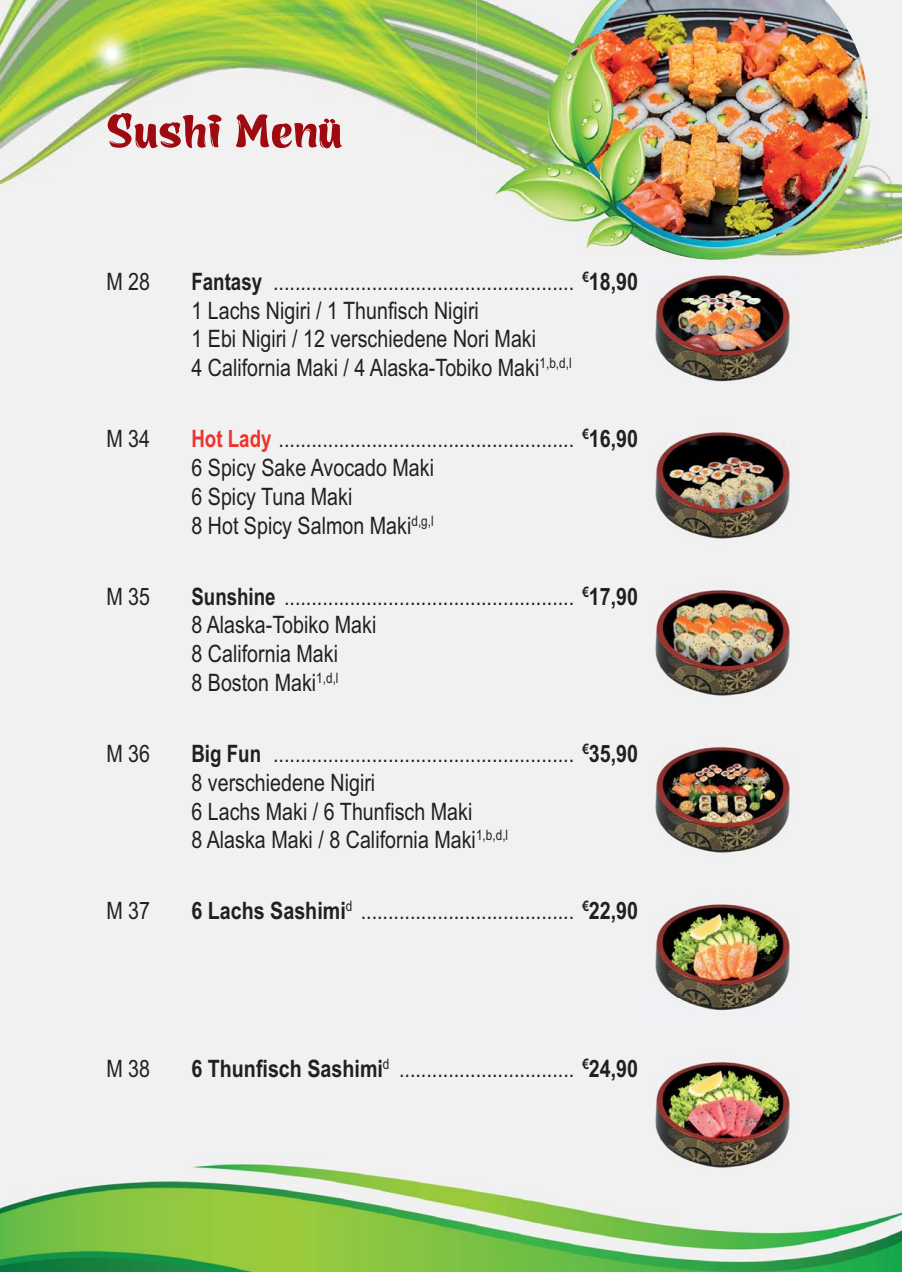
<style>
.page{position:relative;width:902px;height:1272px;background:#fff}
.page>*{position:absolute;margin:0;border:0;box-sizing:border-box;transform-origin:0 0}
.t1{font:52.5px "Azuki";color:#9e0a0f}
.t2{font:24px/28.8px "Arial Narrow";color:#231f20}
.t3{font:22.8px "Arial Narrow";color:#231f20;scale:1.05 1}
.s1{font-weight:700;font-size:24px}
.s2{font-weight:700;font-size:24px;color:#ee332d}
</style>
<div class="page">
<div style="left:0;top:297px;width:901px;height:701px;background:#f1f1f2"></div>
<img style="left:0;top:0;width:476px;height:297px">
<img style="left:0;top:998px;width:530px;height:273px">
<img style="left:530px;top:1135px;width:371px;height:136px">
<img style="left:476px;top:0;width:425px;height:383px">
<img style="left:561px;top:0;width:306px;height:259px">
<img style="left:642px;top:264px;width:157px;height:127px">
<img style="left:642px;top:421px;width:157px;height:128px">
<img style="left:642px;top:578px;width:157px;height:128px">
<img style="left:642px;top:736px;width:157px;height:127px">
<img style="left:642px;top:893px;width:157px;height:127px">
<img style="left:642px;top:1050px;width:157px;height:128px">
<h1 class="t1" style="left:106px;top:114px;width:237px">Sushi Menü</h1>
<p class="t2" style="left:106px;top:269px;width:45px">M 28</p>
<p class="t3" style="left:191px;top:273px;width:427px"><span class="s1">Fantasy</span> ....................................................... <sup>€</sup><span class="s1">18,90</span></p>
<p class="t2" style="left:191px;top:298px;width:382px">1 Lachs Nigiri / 1 Thunfisch Nigiri<br>1 Ebi Nigiri / 12 verschiedene Nori Maki<br>4 California Maki / 4 Alaska-Tobiko Maki<sup>1,b,d,l</sup></p>
<p class="t2" style="left:106px;top:426px;width:45px">M 34</p>
<p class="t3" style="left:191px;top:431px;width:427px"><span class="s2">Hot Lady</span> ...................................................... <sup>€</sup><span class="s1">16,90</span></p>
<p class="t2" style="left:191px;top:455px;width:244px">6 Spicy Sake Avocado Maki<br>6 Spicy Tuna Maki<br>8 Hot Spicy Salmon Maki<sup>d,g,l</sup></p>
<p class="t2" style="left:106px;top:584px;width:45px">M 35</p>
<p class="t3" style="left:191px;top:588px;width:427px"><span class="s1">Sunshine</span> ..................................................... <sup>€</sup><span class="s1">17,90</span></p>
<p class="t2" style="left:191px;top:613px;width:186px">8 Alaska-Tobiko Maki<br>8 California Maki<br>8 Boston Maki<sup>1,d,l</sup></p>
<p class="t2" style="left:106px;top:741px;width:45px">M 36</p>
<p class="t3" style="left:191px;top:745px;width:427px"><span class="s1">Big Fun</span> ....................................................... <sup>€</sup><span class="s1">35,90</span></p>
<p class="t2" style="left:191px;top:770px;width:318px">8 verschiedene Nigiri<br>6 Lachs Maki / 6 Thunfisch Maki<br>8 Alaska Maki / 8 California Maki<sup>1,b,d,l</sup></p>
<p class="t2" style="left:106px;top:898px;width:45px">M 37</p>
<p class="t3" style="left:191px;top:903px;width:427px"><span class="s1">6 Lachs Sashimi</span><sup>d</sup> ....................................... <sup>€</sup><span class="s1">22,90</span></p>
<p class="t2" style="left:106px;top:1056px;width:45px">M 38</p>
<p class="t3" style="left:191px;top:1060px;width:427px"><span class="s1">6 Thunfisch Sashimi</span><sup>d</sup> ................................ <sup>€</sup><span class="s1">24,90</span></p>
</div>
